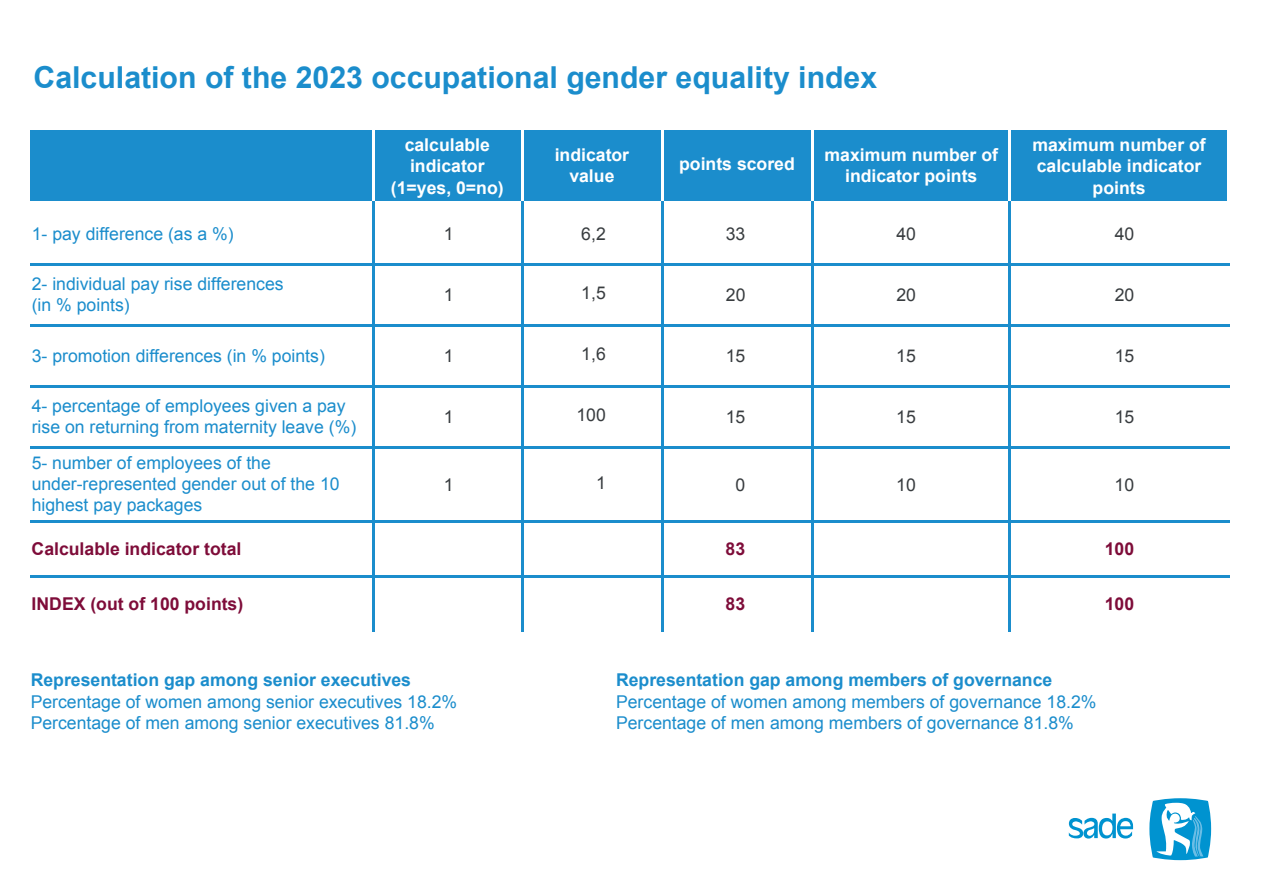
<style>
.page{position:relative;width:1263px;height:893px;background:#fff}
.page>*{position:absolute;margin:0;border:0;box-sizing:border-box;transform-origin:0 0}
.t1{font:700 30.3px "Arial";color:#1b8dcc}
.t2{font:17.7px/21.1px "Arial";color:#1b8dcc}
.t3{font:700 17.7px/21.1px "Arial";color:#fff;text-align:center}
.t4{font:700 17.7px "Arial";color:#1b8dcc}
.t5{font:700 17.7px "Arial";color:#7e0c39}
.t6{font:17.7px "Arial";letter-spacing:.005em;color:#383c3f}
</style>
<div class="page">
<div style="left:29px;top:131px;width:1199px;height:72px;background:#1b8dcc"></div>
<hr style="left:27px;top:131px;width:3px;height:70px;background:#fff">
<hr style="left:373px;top:131px;width:2px;height:70px;background:#fff">
<hr style="left:521px;top:131px;width:2px;height:70px;background:#fff">
<hr style="left:661px;top:131px;width:2px;height:70px;background:#fff">
<hr style="left:811px;top:131px;width:3px;height:70px;background:#fff">
<hr style="left:1009px;top:131px;width:2px;height:70px;background:#fff">
<hr style="left:1227px;top:131px;width:2px;height:70px;background:#fff">
<hr style="left:27px;top:201px;width:1202px;height:4px;background:#fff">
<hr style="left:30px;top:263px;width:1199px;height:2px;background:#1b8dcc">
<hr style="left:30px;top:324px;width:1199px;height:2px;background:#1b8dcc">
<hr style="left:30px;top:385px;width:1199px;height:2px;background:#1b8dcc">
<hr style="left:30px;top:446px;width:1199px;height:2px;background:#1b8dcc">
<hr style="left:30px;top:520px;width:1199px;height:3px;background:#1b8dcc">
<hr style="left:30px;top:576px;width:1199px;height:2px;background:#1b8dcc">
<hr style="left:373px;top:201px;width:2px;height:430px;background:#1b8dcc">
<hr style="left:521px;top:201px;width:2px;height:430px;background:#1b8dcc">
<hr style="left:661px;top:201px;width:2px;height:430px;background:#1b8dcc">
<hr style="left:811px;top:201px;width:3px;height:430px;background:#1b8dcc">
<hr style="left:1009px;top:201px;width:2px;height:430px;background:#1b8dcc">
<svg style="left:1069px;top:813px;width:64px;height:25px"></svg>
<svg style="left:1149px;top:798px;width:62px;height:62px"></svg>
<h1 class="t1" style="left:34px;top:58px;width:845px">Calculation of the 2023 occupational gender equality index</h1>
<p class="t3" style="left:391px;top:135px;width:114px">calculable indicator (1=yes, 0=no)</p>
<p class="t3" style="left:555px;top:145px;width:76px">indicator value</p>
<p class="t3" style="left:679px;top:154px;width:117px">points scored</p>
<p class="t3" style="left:824px;top:145px;width:175px">maximum number of indicator points</p>
<p class="t3" style="left:1032px;top:135px;width:175px">maximum number of calculable indicator points</p>
<p class="t2" style="left:32px;top:223px;width:203px">1- pay difference (as a %)</p>
<p class="t6" style="left:444px;top:222px;width:11px">1</p>
<p class="t6" style="left:581px;top:222px;width:26px">6,2</p>
<p class="t6" style="left:726px;top:222px;width:21px">33</p>
<p class="t6" style="left:896px;top:222px;width:21px">40</p>
<p class="t6" style="left:1115px;top:222px;width:21px">40</p>
<p class="t2" style="left:32px;top:273px;width:253px">2- individual pay rise differences (in % points)</p>
<p class="t6" style="left:444px;top:283px;width:11px">1</p>
<p class="t6" style="left:726px;top:283px;width:21px">20</p>
<p class="t6" style="left:896px;top:283px;width:21px">20</p>
<p class="t6" style="left:1115px;top:283px;width:21px">20</p>
<p class="t2" style="left:32px;top:345px;width:295px">3- promotion differences (in % points)</p>
<p class="t6" style="left:444px;top:344px;width:11px">1</p>
<p class="t6" style="left:726px;top:344px;width:21px">15</p>
<p class="t6" style="left:896px;top:344px;width:21px">15</p>
<p class="t6" style="left:1115px;top:344px;width:21px">15</p>
<p class="t2" style="left:32px;top:395px;width:326px">4- percentage of employees given a pay rise on returning from maternity leave (%)</p>
<p class="t6" style="left:444px;top:405px;width:11px">1</p>
<p class="t6" style="left:726px;top:405px;width:21px">15</p>
<p class="t6" style="left:896px;top:405px;width:21px">15</p>
<p class="t6" style="left:1115px;top:405px;width:21px">15</p>
<p class="t2" style="left:32px;top:452px;width:309px">5- number of employees of the under-represented gender out of the 10 highest pay packages</p>
<p class="t6" style="left:581px;top:282px;width:26px">1,5</p>
<p class="t6" style="left:581px;top:343px;width:26px">1,6</p>
<p class="t6" style="left:576px;top:404px;width:31px">100</p>
<p class="t6" style="left:596px;top:471px;width:11px">1</p>
<p class="t6" style="left:444px;top:473px;width:11px">1</p>
<p class="t6" style="left:735px;top:473px;width:11px">0</p>
<p class="t6" style="left:896px;top:473px;width:21px">10</p>
<p class="t6" style="left:1114px;top:473px;width:21px">10</p>
<p class="t5" style="left:32px;top:537px;width:211px">Calculable indicator total</p>
<p class="t5" style="left:726px;top:537px;width:21px">83</p>
<p class="t5" style="left:1105px;top:537px;width:31px">100</p>
<p class="t5" style="left:32px;top:592px;width:213px">INDEX (out of 100 points)</p>
<p class="t5" style="left:726px;top:592px;width:21px">83</p>
<p class="t5" style="left:1105px;top:592px;width:31px">100</p>
<p class="t4" style="left:31px;top:668px;width:382px">Representation gap among senior executives</p>
<p class="t2" style="left:31px;top:691px;width:428px">Percentage of women among senior executives 18.2%<br>Percentage of men among senior executives 81.8%</p>
<p class="t4" style="left:616px;top:668px;width:438px">Representation gap among members of governance</p>
<p class="t2" style="left:616px;top:691px;width:482px">Percentage of women among members of governance 18.2%<br>Percentage of men among members of governance 81.8%</p>
</div>
